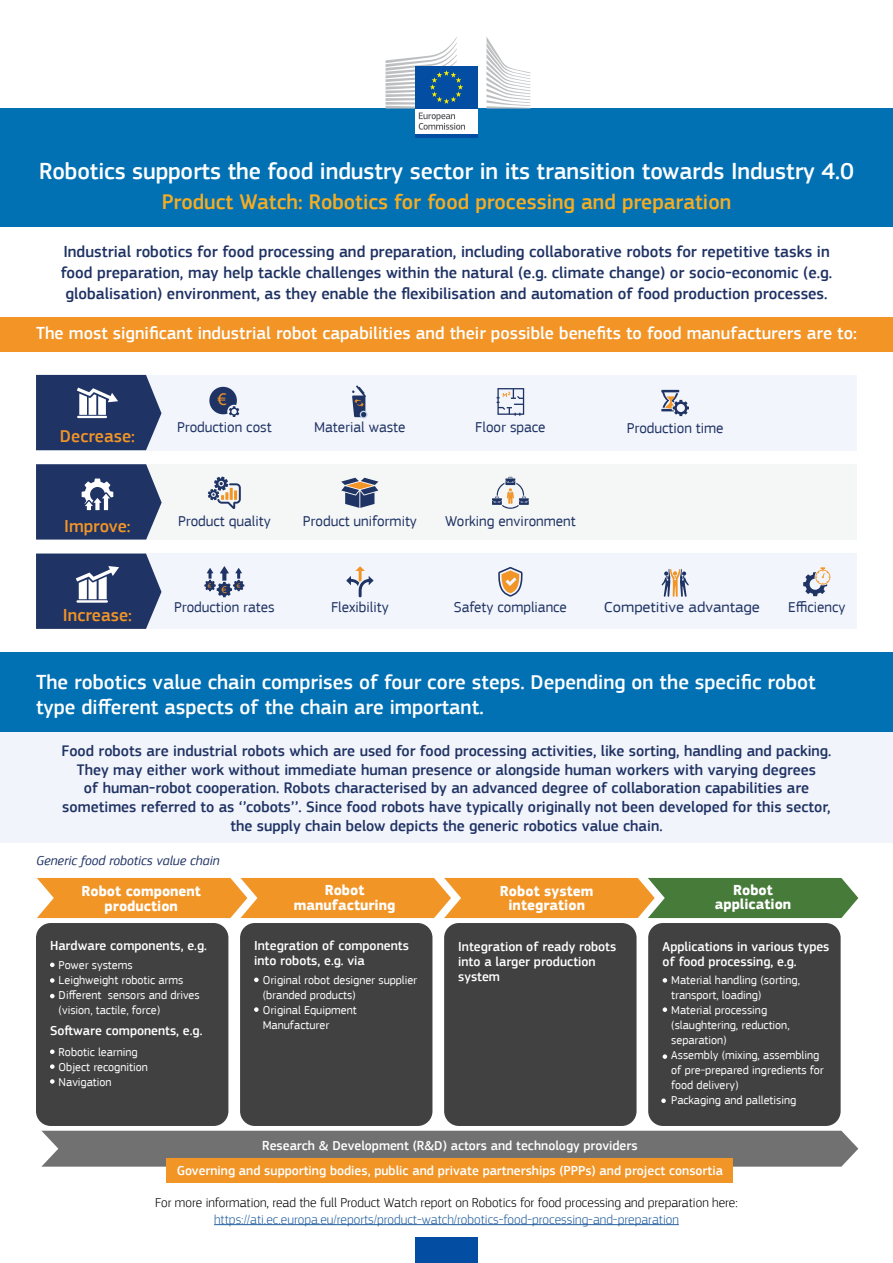
<style>
.page{position:relative;width:893px;height:1263px;background:#fff}
.page>*{position:absolute;margin:0;border:0;box-sizing:border-box;transform-origin:0 0}
.t1{font:500 24px "EC Square Sans Pro";letter-spacing:-.005em;color:#fff}
.t2{font:500 21.75px "EC Square Sans Pro";color:#f7ad21}
.t3{font:500 21px/25.2px "EC Square Sans Pro";color:#fff}
.t4{font:500 18px "EC Square Sans Pro";color:#fff}
.t5{font:500 18px "EC Square Sans Pro";color:#f29527}
.t6{font:700 17.85px "EC Square Sans Cond Pro";color:#f29527}
.t7{font:500 16.5px/21px "EC Square Sans Pro";color:#1f3264}
.t8{font:500 15.75px/18.9px "EC Square Sans Pro";color:#1f3264;text-align:center}
.t9{font:15px "EC Square Sans Pro";color:#1f3364}
.t10{font:700 15px/14.9px "EC Square Sans Pro";color:#fff;text-align:center}
.t11{font:15px "EC Square Sans Pro";color:#1f3364;scale:1.1 1}
.t12{font:500 13.5px/15px "EC Square Sans Pro";color:#fff}
.t13{font:300 13.5px "EC Square Sans Pro";color:#000}
.t14{font:300 13.5px "EC Square Sans Pro";color:#215e9e}
.t15{font:italic 13.5px "EC Square Sans Pro";color:#1f3264}
.t16{font:12px/15px "EC Square Sans Pro";color:#fff}
.t17{font:700 10.35px "EC Square Sans Cond Pro";color:#f29527}
.t18{font:700 6.9px "EC Square Sans Cond Pro";color:#f29527}
</style>
<div class="page">
<div style="left:0;top:317px;width:893px;height:34px;background:#f29426"></div>
<div style="left:0;top:732px;width:893px;height:110px;background:#f1f4fa"></div>
<div style="left:0;top:652px;width:893px;height:80px;background:#0271b4"></div>
<hr style="left:214px;top:1224px;width:465px;height:1px;background:#215e9e">
<div style="left:0;top:109px;width:893px;height:118px;background:#0271b4"></div>
<div style="left:415px;top:107px;width:63px;height:28px;background:#fff"></div>
<div style="left:415px;top:66px;width:63px;height:43px;background:#034ea2"></div>
<hr style="left:415px;top:135px;width:63px;height:3px;background:#034ea2">
<svg style="left:486px;top:37px;width:44px;height:72px"></svg>
<svg style="left:385px;top:37px;width:80px;height:93px"></svg>
<div style="left:415px;top:1237px;width:63px;height:26px;background:#034ea2"></div>
<svg style="left:37px;top:878px;width:821px;height:40px;background:#ca9437"></svg>
<div style="left:41px;top:1131px;width:817px;height:36px;background:#717171"></div>
<div style="left:167px;top:1158px;width:566px;height:25px;background:#f29527"></div>
<div style="left:36px;top:923px;width:192px;height:203px;background:#414141;border-radius:15px"></div>
<svg style="left:50px;top:962px;width:5px;height:5px"></svg>
<svg style="left:50px;top:978px;width:5px;height:5px"></svg>
<svg style="left:50px;top:994px;width:5px;height:4px"></svg>
<svg style="left:50px;top:1049px;width:5px;height:5px"></svg>
<svg style="left:50px;top:1064px;width:5px;height:5px"></svg>
<svg style="left:50px;top:1079px;width:5px;height:5px"></svg>
<div style="left:240px;top:923px;width:192px;height:203px;background:#414141;border-radius:15px"></div>
<svg style="left:254px;top:977px;width:5px;height:5px"></svg>
<svg style="left:254px;top:1007px;width:5px;height:5px"></svg>
<div style="left:648px;top:923px;width:193px;height:203px;background:#414141;border-radius:15px"></div>
<svg style="left:663px;top:978px;width:4px;height:5px"></svg>
<svg style="left:663px;top:1007px;width:4px;height:5px"></svg>
<svg style="left:663px;top:1054px;width:4px;height:5px"></svg>
<svg style="left:661px;top:1098px;width:5px;height:5px"></svg>
<div style="left:444px;top:923px;width:192px;height:203px;background:#414141;border-radius:15px"></div>
<div style="left:36px;top:464px;width:821px;height:75px;background:#f5f6f6"></div>
<div style="left:36px;top:553px;width:821px;height:76px;background:#f2f5fb"></div>
<div style="left:36px;top:375px;width:821px;height:75px;background:#f2f5fb"></div>
<svg style="left:36px;top:553px;width:125px;height:76px;background:#3e4f79"></svg>
<svg style="left:36px;top:375px;width:125px;height:75px;background:#3b4c77"></svg>
<svg style="left:36px;top:464px;width:126px;height:75px;background:#374974"></svg>
<svg style="left:803px;top:567px;width:27px;height:29px"></svg>
<svg style="left:497px;top:388px;width:27px;height:28px"></svg>
<svg style="left:492px;top:477px;width:37px;height:32px"></svg>
<svg style="left:498px;top:567px;width:25px;height:30px"></svg>
<svg style="left:209px;top:387px;width:30px;height:30px"></svg>
<svg style="left:208px;top:476px;width:33px;height:33px"></svg>
<svg style="left:204px;top:566px;width:40px;height:31px"></svg>
<svg style="left:346px;top:566px;width:27px;height:31px"></svg>
<svg style="left:360px;top:411px;width:8px;height:7px"></svg>
<svg style="left:352px;top:385px;width:14px;height:32px"></svg>
<svg style="left:341px;top:478px;width:37px;height:30px"></svg>
<svg style="left:661px;top:569px;width:28px;height:28px"></svg>
<svg style="left:661px;top:390px;width:28px;height:26px"></svg>
<h1 class="t1" style="left:39px;top:157px;width:816px">Robotics supports the food industry sector in its transition towards Industry 4.0</h1>
<h2 class="t2" style="left:162px;top:189px;width:571px">Product Watch: Robotics for food processing and preparation</h2>
<p class="t7" style="left:61px;top:242px;width:773px">Industrial robotics for food processing and preparation, including collaborative robots for repetitive tasks in food preparation, may help tackle challenges within the natural (e.g. climate change) or socio-economic (e.g. globalisation) environment, as they enable the flexibilisation and automation of food production processes.</p>
<p class="t4" style="left:36px;top:323px;width:822px">The most significant industrial robot capabilities and their possible benefits to food manufacturers are to:</p>
<p class="t5" style="left:60px;top:426px;width:77px">Decrease:</p>
<p class="t5" style="left:64px;top:515px;width:68px">Improve:</p>
<p class="t5" style="left:63px;top:604px;width:70px">Increase:</p>
<p class="t6" style="left:217px;top:388px;width:11px">€</p>
<p class="t9" style="left:177px;top:418px;width:96px">Production cost</p>
<p class="t9" style="left:314px;top:418px;width:93px">Material waste</p>
<p class="t9" style="left:475px;top:418px;width:72px">Floor space</p>
<p class="t9" style="left:627px;top:419px;width:98px">Production time</p>
<p class="t9" style="left:178px;top:512px;width:94px">Product quality</p>
<p class="t18" style="left:208px;top:581px;width:5px">€</p>
<p class="t18" style="left:237px;top:581px;width:5px">€</p>
<p class="t17" style="left:221px;top:583px;width:7px">€</p>
<p class="t9" style="left:174px;top:599px;width:102px">Production rates</p>
<p class="t9" style="left:303px;top:512px;width:116px">Product uniformity</p>
<p class="t9" style="left:445px;top:512px;width:132px">Working environment</p>
<p class="t9" style="left:331px;top:599px;width:59px">Flexibility</p>
<p class="t9" style="left:454px;top:599px;width:115px">Safety compliance</p>
<p class="t9" style="left:788px;top:599px;width:59px">Efficiency</p>
<p class="t11" style="left:604px;top:599px;width:143px">Competitive advantage</p>
<h3 class="t3" style="left:36px;top:670px;width:781px">The robotics value chain comprises of four core steps. Depending on the specific robot type different aspects of the chain are important.</h3>
<p class="t8" style="left:62px;top:741px;width:771px">Food robots are industrial robots which are used for food processing activities, like sorting, handling and packing.<br>They may either work without immediate human presence or alongside human workers with varying degrees<br>of human-robot cooperation. Robots characterised by an advanced degree of collaboration capabilities are sometimes referred to as ‘’cobots’’. Since food robots have typically originally not been developed for this sector, the supply chain below depicts the generic robotics value chain.</p>
<p class="t15" style="left:36px;top:852px;width:185px">Generic food robotics value chain</p>
<p class="t10" style="left:81px;top:884px;width:121px">Robot component production</p>
<p class="t10" style="left:294px;top:883px;width:103px">Robot manufacturing</p>
<p class="t10" style="left:500px;top:884px;width:95px">Robot system integration</p>
<p class="t10" style="left:715px;top:883px;width:78px">Robot application</p>
<p class="t12" style="left:50px;top:938px;width:159px">Hardware components, e.g.</p>
<p class="t16" style="left:59px;top:957px;width:143px">Power systems<br>Leighweight robotic arms<br>Different sensors and drives (vision, tactile, force)</p>
<p class="t12" style="left:50px;top:1023px;width:154px">Soſtware components, e.g.</p>
<p class="t16" style="left:59px;top:1044px;width:91px">Robotic learning<br>Object recognition<br>Navigation</p>
<p class="t12" style="left:254px;top:938px;width:156px">Integration of components into robots, e.g. via</p>
<p class="t16" style="left:263px;top:972px;width:156px">Original robot designer supplier (branded products)<br>Original Equipment<br>Manufacturer</p>
<p class="t12" style="left:458px;top:939px;width:160px">Integration of ready robots into a larger production system</p>
<p class="t12" style="left:663px;top:939px;width:168px">Applications in various types of food processing, e.g.</p>
<p class="t16" style="left:671px;top:973px;width:154px">Material handling (sorting, transport, loading)<br>Material processing (slaughtering, reduction, separation)<br>Assembly (mixing, assembling of pre-prepared ingredients for food delivery)<br>Packaging and palletising</p>
<p class="t12" style="left:177px;top:1133px;width:548px;line-height:25.3px;text-align:center">Research &amp; Development (R&amp;D) actors and technology providers<br>Governing and supporting bodies, public and private partnerships (PPPs) and project consortia</p>
<p class="t13" style="left:155px;top:1195px;width:584px">For more information, read the full Product Watch report on Robotics for food processing and preparation here:</p>
<p class="t14" style="left:214px;top:1211px;width:466px">https://ati.ec.europa.eu/reports/product-watch/robotics-food-processing-and-preparation</p>
</div>
